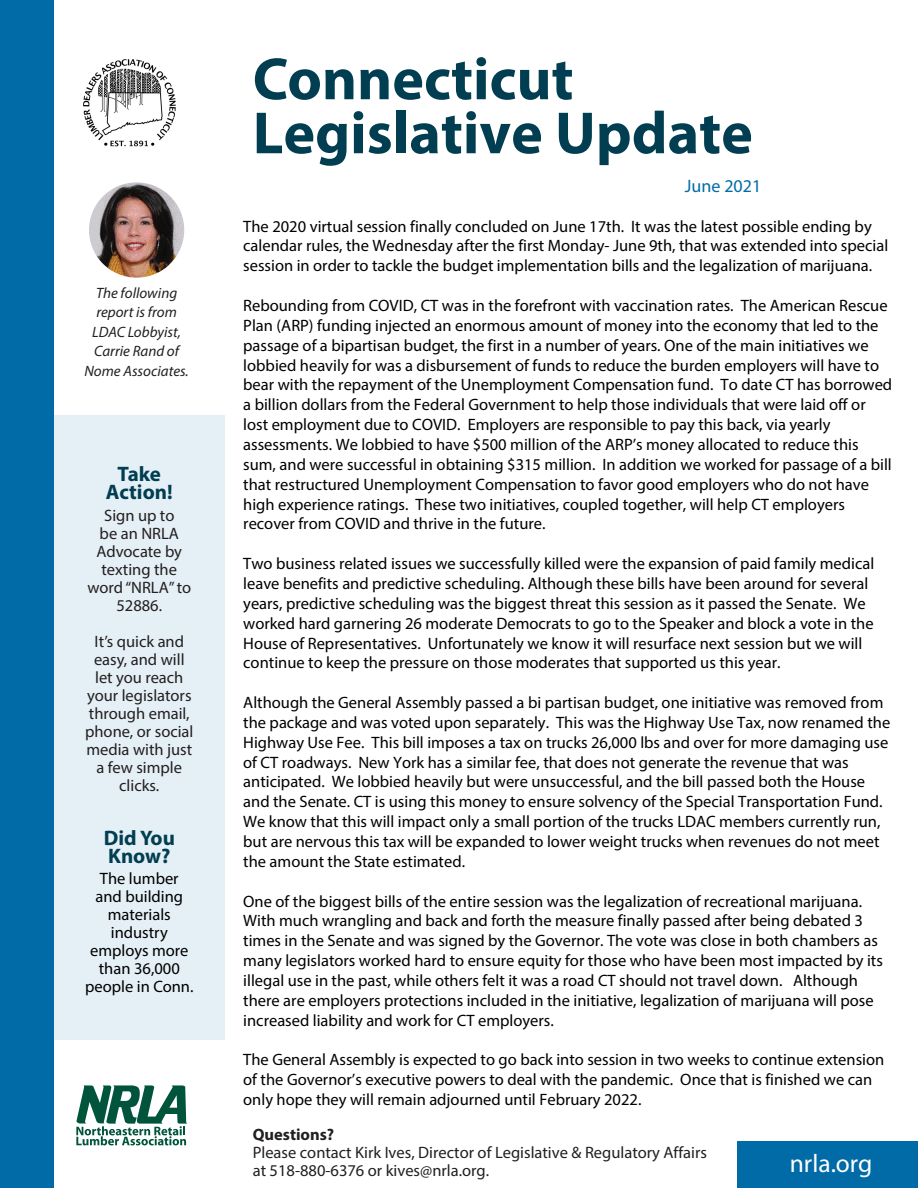
<style>
.page{position:relative;width:918px;height:1188px;background:#fff}
.page>*{position:absolute;margin:0;border:0;box-sizing:border-box;transform-origin:0 0}
.t1{font:700 60px/54px "Myriad Pro";color:#013e51}
.web_address{font:25.5px "Myriad Pro";color:#fff}
.t2{font:700 21px/18px "Myriad Pro";color:#013e51}
.t3{font:18px "Myriad Pro";color:#006ba7}
.t4{font:16.5px/19.8px "Myriad Pro";color:#000}
.t5{font:16.5px/18px "Myriad Pro";color:#231f20;text-align:center}
.t6{font:italic 15px/19.5px "Myriad Pro";color:#231f20;text-align:center}
.s1{font-weight:700}
</style>
<div class="page">
<div style="left:54px;top:415px;width:171px;height:625px;background:#e5eff6"></div>
<div style="left:0;top:0;width:54px;height:1188px;background:#006ba7"></div>
<img style="left:83px;top:59px;width:93px;height:88px">
<img style="left:89px;top:182px;width:95px;height:96px;border-radius:48px">
<svg style="left:76px;top:1085px;width:112px;height:60px"></svg>
<div style="left:738px;top:1142px;width:180px;height:46px;background:#006ba7"></div>
<p class="t6" style="left:84px;top:283px;width:106px">The following report is from<br>LDAC Lobbyist,<br>Carrie Rand of<br>Nome Associates.</p>
<p class="t2" style="left:118px;top:464px;width:45px">Take</p>
<p class="t2" style="left:106px;top:482px;width:68px">Action!</p>
<p class="t5" style="left:87px;top:506px;width:105px">Sign up to<br>be an NRLA<br>Advocate by texting the word “NRLA” to<br>52886.</p>
<p class="t5" style="left:85px;top:632px;width:110px">It’s quick and easy, and will let you reach your legislators through email, phone, or social media with just a few simple clicks.</p>
<p class="t2" style="left:104px;top:828px;width:73px">Did You<br>Know?</p>
<p class="t4" style="left:85px;top:869px;width:110px;line-height:18px;text-align:center">The lumber and building materials industry employs more than 36,000 people in Conn.</p>
<p class="t1" style="left:253px;top:50px;width:502px">Connecticut<br>Legislative Update</p>
<p class="t3" style="left:685px;top:174px;width:78px">June 2021</p>
<p class="t4" style="left:243px;top:216px;width:647px">The 2020 virtual session finally concluded on June 17th. It was the latest possible ending by calendar rules, the Wednesday after the first Monday- June 9th, that was extended into special session in order to tackle the budget implementation bills and the legalization of marijuana.</p>
<p class="t4" style="left:243px;top:295px;width:650px">Rebounding from COVID, CT was in the forefront with vaccination rates. The American Rescue Plan (ARP) funding injected an enormous amount of money into the economy that led to the passage of a bipartisan budget, the first in a number of years. One of the main initiatives we lobbied heavily for was a disbursement of funds to reduce the burden employers will have to bear with the repayment of the Unemployment Compensation fund. To date CT has borrowed a billion dollars from the Federal Government to help those individuals that were laid off or lost employment due to COVID. Employers are responsible to pay this back, via yearly assessments. We lobbied to have $500 million of the ARP’s money allocated to reduce this sum, and were successful in obtaining $315 million. In addition we worked for passage of a bill that restructured Unemployment Compensation to favor good employers who do not have high experience ratings. These two initiatives, coupled together, will help CT employers recover from COVID and thrive in the future.</p>
<p class="t4" style="left:243px;top:553px;width:633px">Two business related issues we successfully killed were the expansion of paid family medical leave benefits and predictive scheduling. Although these bills have been around for several years, predictive scheduling was the biggest threat this session as it passed the Senate. We worked hard garnering 26 moderate Democrats to go to the Speaker and block a vote in the House of Representatives. Unfortunately we know it will resurface next session but we will continue to keep the pressure on those moderates that supported us this year.</p>
<p class="t4" style="left:243px;top:692px;width:649px">Although the General Assembly passed a bi partisan budget, one initiative was removed from the package and was voted upon separately. This was the Highway Use Tax, now renamed the Highway Use Fee. This bill imposes a tax on trucks 26,000 lbs and over for more damaging use of CT roadways. New York has a similar fee, that does not generate the revenue that was anticipated. We lobbied heavily but were unsuccessful, and the bill passed both the House and the Senate. CT is using this money to ensure solvency of the Special Transportation Fund.<br>We know that this will impact only a small portion of the trucks LDAC members currently run, but are nervous this tax will be expanded to lower weight trucks when revenues do not meet the amount the State estimated.</p>
<p class="t4" style="left:243px;top:891px;width:641px">One of the biggest bills of the entire session was the legalization of recreational marijuana.<br>With much wrangling and back and forth the measure finally passed after being debated 3 times in the Senate and was signed by the Governor. The vote was close in both chambers as many legislators worked hard to ensure equity for those who have been most impacted by its illegal use in the past, while others felt it was a road CT should not travel down. Although there are employers protections included in the initiative, legalization of marijuana will pose increased liability and work for CT employers.</p>
<p class="t4" style="left:243px;top:1050px;width:643px">The General Assembly is expected to go back into session in two weeks to continue extension of the Governor’s executive powers to deal with the pandemic. Once that is finished we can only hope they will remain adjourned until February 2022.</p>
<p class="t5" style="left:253px;top:1125px;width:456px;text-align:left"><span class="s1">Questions?<br></span>Please contact Kirk Ives, Director of Legislative &amp; Regulatory Affairs at 518-880-6376 or kives@nrla.org.</p>
<p class="web_address" style="left:790px;top:1148px;width:84px">nrla.org</p>
</div>
